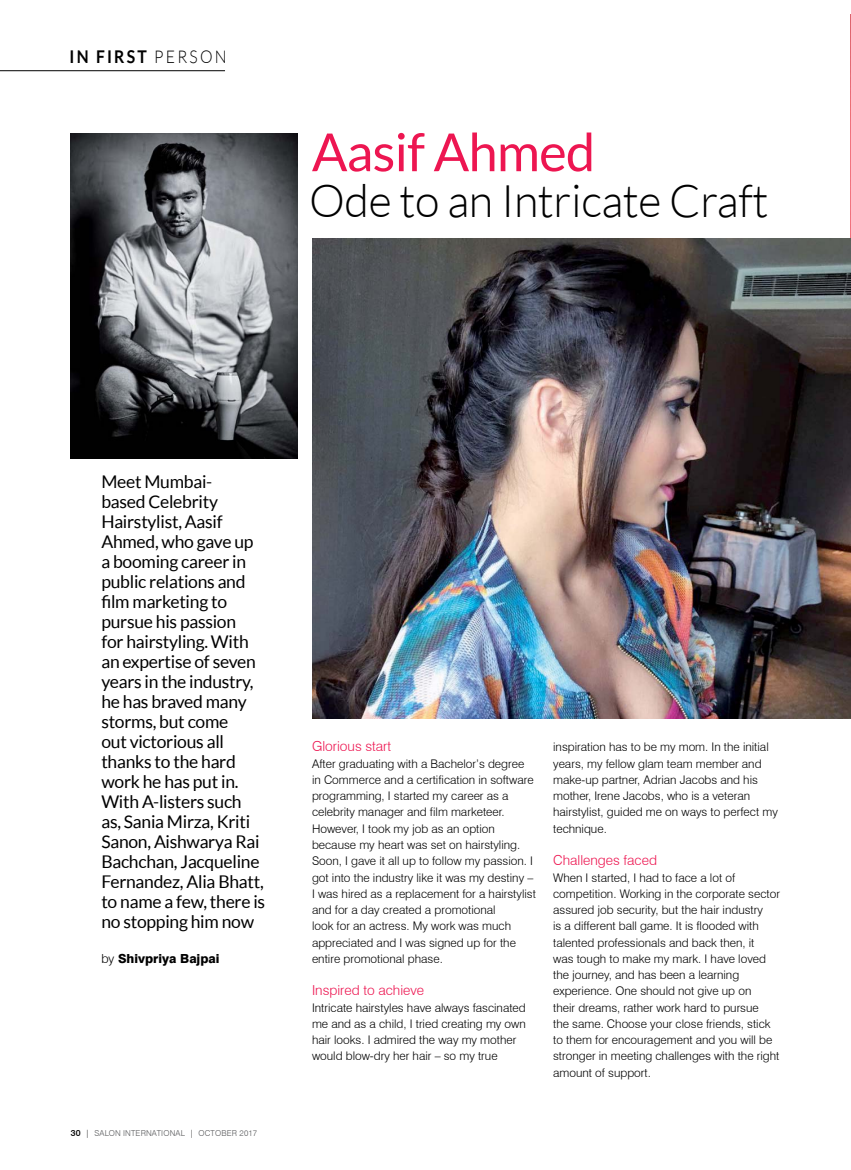
<style>
.page{position:relative;width:851px;height:1170px;background:#fff}
.page>*{position:absolute;margin:0;border:0;box-sizing:border-box;transform-origin:0 0}
.t1{font:52.5px "Lato";letter-spacing:-.015em;color:#ed1651}
.t2{font:300 45px "Lato";letter-spacing:-.01em;color:#000}
.t3{font:17.5px "Lato";letter-spacing:-.015em;color:#000}
.t4{font:700 17.5px "Lato";letter-spacing:.14em;color:#000;scale:.9 1}
.t5{font:300 13.75px "Swiss 721 BT";color:#ed1651}
.t6{font:800 12.5px "Swiss 721 BT";color:#000}
.t7{font:300 11.88px/16.2px "Swiss 721 BT";color:#000}
.t8{font:300 8.12px "Swiss 721 BT";letter-spacing:.02em;color:#58595b}
.s1{font-weight:300}
.s2{font-weight:500;font-size:8.75px;color:#000}
.s3{color:#000}
</style>
<div class="page">
<hr style="left:0;top:70px;width:225px;height:1px;background:#000">
<img style="left:850px;top:14px;width:1px;height:493px">
<img style="left:312px;top:239px;width:538px;height:479px">
<img style="left:71px;top:133px;width:227px;height:325px">
<h3 class="t4" style="left:69px;top:45px;width:176px">IN FIRST <span class="s1">PERSON</span></h3>
<h1 class="t1" style="left:312px;top:119px;width:285px">Aasif Ahmed</h1>
<h2 class="t2" style="left:309px;top:172px;width:461px">Ode to an Intricate Craft</h2>
<h3 class="t3" style="left:101px;top:470px;width:112px">Meet Mumbai-</h3>
<h3 class="t3" style="left:101px;top:490px;width:118px">based Celebrity</h3>
<h3 class="t3" style="left:101px;top:510px;width:123px">Hairstylist, Aasif</h3>
<h3 class="t3" style="left:101px;top:530px;width:154px">Ahmed, who gave up</h3>
<h3 class="t3" style="left:101px;top:550px;width:146px">a booming career in</h3>
<h3 class="t3" style="left:101px;top:570px;width:146px">public relations and</h3>
<h3 class="t3" style="left:111px;top:590px;width:117px">lm marketing to</h3>
<h3 class="t3" style="left:101px;top:610px;width:136px">pursue his passion</h3>
<h3 class="t3" style="left:101px;top:630px;width:149px">for hairstyling. With</h3>
<h3 class="t3" style="left:101px;top:650px;width:156px">an expertise of seven</h3>
<h3 class="t3" style="left:101px;top:670px;width:154px">years in the industry,</h3>
<h3 class="t3" style="left:101px;top:690px;width:147px">he has braved many</h3>
<h3 class="t3" style="left:101px;top:710px;width:128px">storms, but come</h3>
<h3 class="t3" style="left:101px;top:730px;width:124px">out victorious all</h3>
<h3 class="t3" style="left:101px;top:750px;width:136px">thanks to the hard</h3>
<h3 class="t3" style="left:101px;top:770px;width:139px">work he has put in.</h3>
<h3 class="t3" style="left:101px;top:790px;width:142px">With A-listers such</h3>
<h3 class="t3" style="left:101px;top:810px;width:150px">as, Sania Mirza, Kriti</h3>
<h3 class="t3" style="left:101px;top:830px;width:160px">Sanon, Aishwarya Rai</h3>
<h3 class="t3" style="left:101px;top:850px;width:160px">Bachchan, Jacqueline</h3>
<h3 class="t3" style="left:101px;top:870px;width:164px">Fernandez, Alia Bhatt,</h3>
<h3 class="t3" style="left:101px;top:890px;width:165px">to name a few, there is</h3>
<h3 class="t3" style="left:101px;top:910px;width:154px">no stopping him now</h3>
<p class="t6" style="left:101px;top:950px;width:120px"><span class="s1">by</span> Shivpriya Bajpai</p>
<p class="t8" style="left:71px;top:1127px;width:188px"><span class="s2">30</span> <span class="s3">|</span> SALON INTERNATIONAL <span class="s3">|</span> OCTOBER 2017</p>
<p class="t5" style="left:312px;top:738px;width:81px">Glorious start</p>
<p class="t7" style="left:312px;top:755px;width:225px">After graduating with a Bachelor’s degree in Commerce and a certification in software programming, I started my career as a celebrity manager and film marketeer.<br>However, I took my job as an option because my heart was set on hairstyling.<br>Soon, I gave it all up to follow my passion. I got into the industry like it was my destiny – I was hired as a replacement for a hairstylist and for a day created a promotional<br>look for an actress. My work was much appreciated and I was signed up for the entire promotional phase.</p>
<p class="t5" style="left:312px;top:982px;width:114px">Inspired to achieve</p>
<p class="t7" style="left:312px;top:999px;width:215px">Intricate hairstyles have always fascinated me and as a child, I tried creating my own hair looks. I admired the way my mother would blow-dry her hair – so my true</p>
<p class="t7" style="left:553px;top:739px;width:226px">inspiration has to be my mom. In the initial years, my fellow glam team member and make-up partner, Adrian Jacobs and his mother, Irene Jacobs, who is a veteran hairstylist, guided me on ways to perfect my technique.</p>
<p class="t5" style="left:553px;top:852px;width:105px">Challenges faced</p>
<p class="t7" style="left:553px;top:869px;width:228px">When I started, I had to face a lot of competition. Working in the corporate sector assured job security, but the hair industry<br>is a different ball game. It is flooded with talented professionals and back then, it<br>was tough to make my mark. I have loved the journey, and has been a learning experience. One should not give up on<br>their dreams, rather work hard to pursue<br>the same. Choose your close friends, stick to them for encouragement and you will be stronger in meeting challenges with the right amount of support.</p>
</div>
